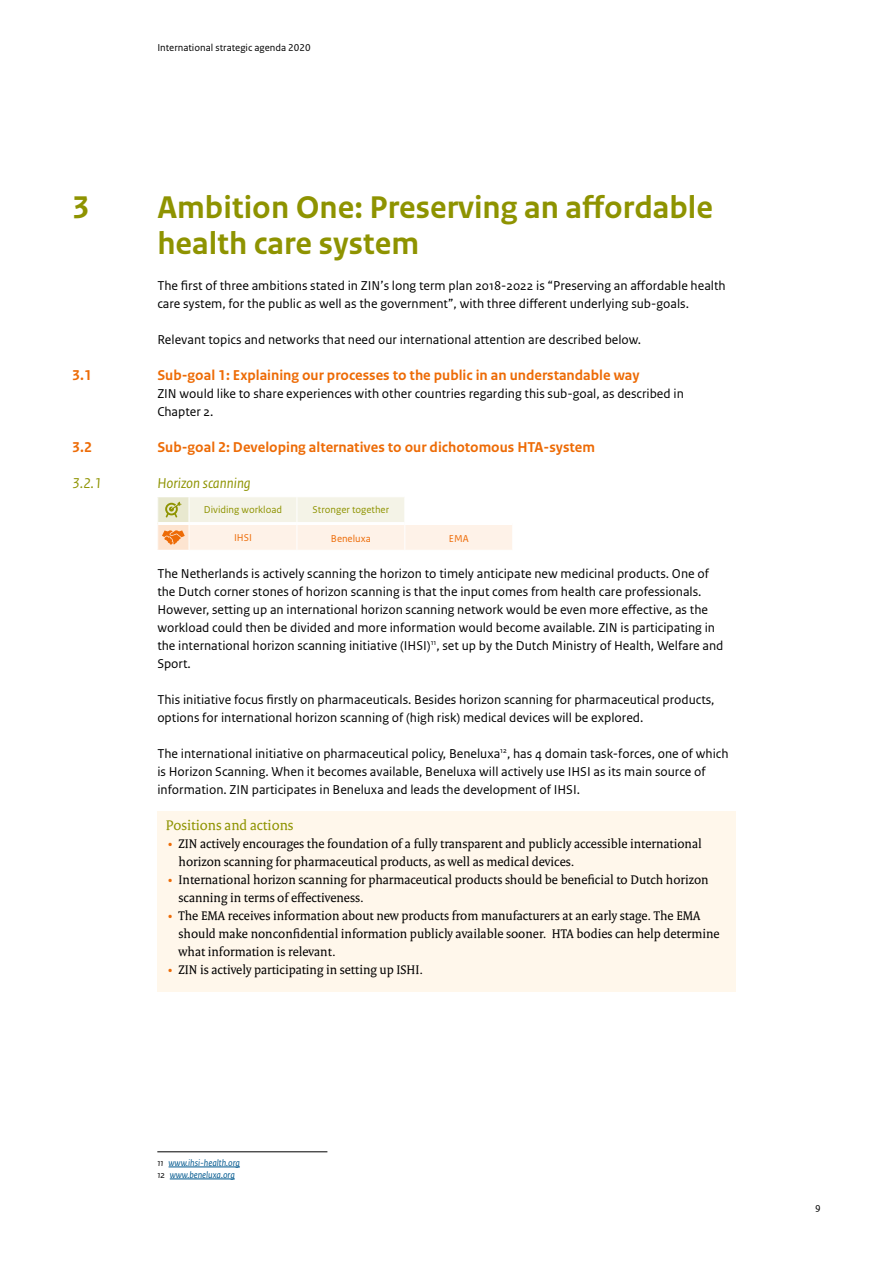
<style>
.page{position:relative;width:893px;height:1263px;background:#fff}
.page>*{position:absolute;margin:0;border:0;box-sizing:border-box;transform-origin:0 0}
.t1{font:700 33px/36px "Rijksoverheid Sans Text";color:#8e9300}
.t2{font:700 15px "Rijksoverheid Sans Text";color:#ed6b06}
.t3{font:italic 15px "Rijksoverheid Sans Text";color:#8e9300}
.t4{font:15px "Rijksoverheid Serif";color:#8e9300}
.t5{font:13.5px/18px "Rijksoverheid Sans Text";color:#000}
.t6{font:13.5px/18px "Rijksoverheid Serif";color:#000}
.t7{font:10.5px "Rijksoverheid Sans Text";color:#000}
.t8{font:10.5px "Rijksoverheid Sans Text";color:#8e9300}
.t9{font:10.5px "Rijksoverheid Sans Text";color:#ed6b06}
.t10{font:italic 9.75px/12px "Rijksoverheid Sans Text";color:#00588e}
.s1{color:#ed6b06}
.s2{color:#000}
</style>
<div class="page">
<div style="left:157px;top:812px;width:579px;height:180px;background:#fff7eb"></div>
<svg style="left:157px;top:497px;width:355px;height:53px"></svg>
<hr style="left:157px;top:1151px;width:170px;height:1px;background:#000">
<hr style="left:169px;top:1167px;width:71px;height:1px;background:#00588e">
<hr style="left:170px;top:1179px;width:65px;height:1px;background:#00588e">
<p class="t7" style="left:157px;top:42px;width:155px">International strategic agenda 2020</p>
<h1 class="t1" style="left:72px;top:190px;width:19px">3</h1>
<h1 class="t1" style="left:157px;top:190px;width:557px">Ambition One: Preserving an affordable health care system</h1>
<p class="t5" style="left:157px;top:277px;width:570px">The first of three ambitions stated in ZIN’s long term plan 2018-2022 is “Preserving an affordable health care system, for the public as well as the government”, with three different underlying sub-goals.</p>
<p class="t5" style="left:157px;top:331px;width:485px">Relevant topics and networks that need our international attention are described below.</p>
<p class="t2" style="left:72px;top:366px;width:21px">3.1</p>
<p class="t2" style="left:157px;top:366px;width:484px">Sub-goal 1: Explaining our processes to the public in an understandable way</p>
<p class="t5" style="left:157px;top:385px;width:528px">ZIN would like to share experiences with other countries regarding this sub-goal, as described in<br>Chapter 2.</p>
<p class="t2" style="left:72px;top:438px;width:21px">3.2</p>
<p class="t2" style="left:157px;top:438px;width:439px">Sub-goal 2: Developing alternatives to our dichotomous HTA-system</p>
<p class="t3" style="left:72px;top:475px;width:31px">3.2.1</p>
<p class="t3" style="left:157px;top:475px;width:95px">Horizon scanning</p>
<p class="t8" style="left:204px;top:504px;width:80px">Dividing workload</p>
<p class="t8" style="left:313px;top:504px;width:78px">Stronger together</p>
<p class="t9" style="left:234px;top:531px;width:19px">IHSI</p>
<p class="t9" style="left:331px;top:532px;width:41px">Beneluxa</p>
<p class="t9" style="left:449px;top:532px;width:21px">EMA</p>
<p class="t5" style="left:157px;top:565px;width:568px">The Netherlands is actively scanning the horizon to timely anticipate new medicinal products. One of the Dutch corner stones of horizon scanning is that the input comes from health care professionals.<br>However, setting up an international horizon scanning network would be even more effective, as the workload could then be divided and more information would become available. ZIN is participating in the international horizon scanning initiative (IHSI)<sup>11</sup>, set up by the Dutch Ministry of Health, Welfare and Sport.</p>
<p class="t5" style="left:157px;top:691px;width:559px">This initiative focus firstly on pharmaceuticals. Besides horizon scanning for pharmaceutical products, options for international horizon scanning of (high risk) medical devices will be explored.</p>
<p class="t5" style="left:157px;top:745px;width:573px">The international initiative on pharmaceutical policy, Beneluxa<sup>12</sup>, has 4 domain task-forces, one of which is Horizon Scanning. When it becomes available, Beneluxa will actively use IHSI as its main source of information. ZIN participates in Beneluxa and leads the development of IHSI.</p>
<p class="t4" style="left:166px;top:816px;width:129px">Positions and actions</p>
<p class="t6" style="left:179px;top:834px;width:525px;text-indent:-11px"><span class="s1">•</span> ZIN actively encourages the foundation of a fully transparent and publicly accessible international horizon scanning for pharmaceutical products, as well as medical devices.</p>
<p class="t6" style="left:179px;top:870px;width:531px;text-indent:-11px"><span class="s1">•</span> International horizon scanning for pharmaceutical products should be beneficial to Dutch horizon scanning in terms of effectiveness.</p>
<p class="t6" style="left:179px;top:906px;width:543px;text-indent:-11px"><span class="s1">•</span> The EMA receives information about new products from manufacturers at an early stage. The EMA should make nonconfidential information publicly available sooner. HTA bodies can help determine what information is relevant.</p>
<p class="t6" style="left:168px;top:960px;width:257px"><span class="s1">•</span> ZIN is actively participating in setting up ISHI.</p>
<p class="t10" style="left:157px;top:1157px;width:84px"><span class="s2">11</span> www.ihsi-health.org<br><span class="s2">12</span> www.beneluxa.org</p>
<p class="t7" style="left:815px;top:1202px;width:7px">9</p>
</div>
